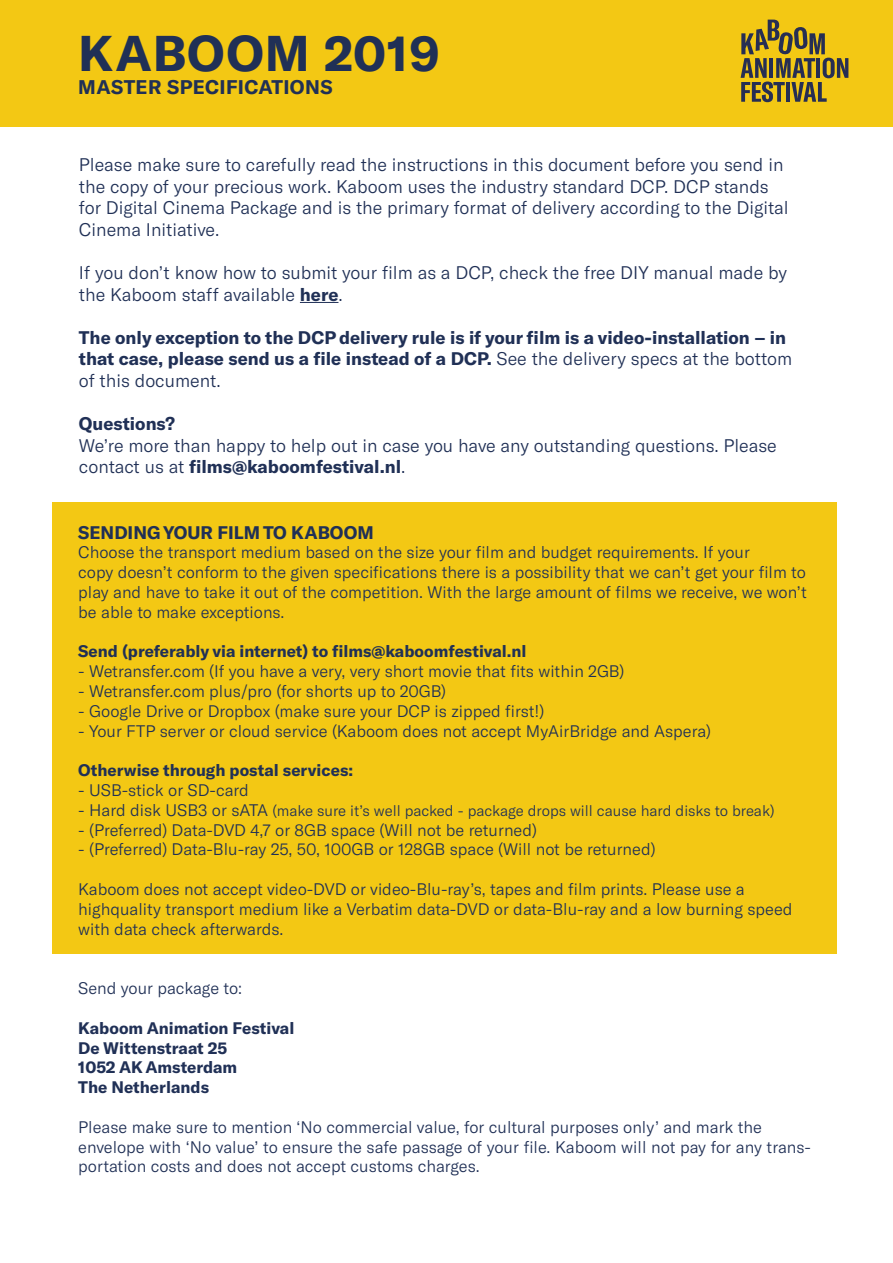
<style>
.page{position:relative;width:893px;height:1263px;background:#fff}
.page>*{position:absolute;margin:0;border:0;box-sizing:border-box;transform-origin:0 0}
.t1{font:700 49.5px "GT America";letter-spacing:.02em;color:#203056}
.t2{font:700 19.5px "GT America";letter-spacing:.02em;color:#203056}
.t3{font:300 18px/21.6px "GT America";color:#203056}
.t4{font:700 18px/21.6px "GT America";color:#203056}
.t5{font:300 16.5px/19.8px "GT America";color:#203056}
.t6{font:700 16.5px/19.8px "GT America";color:#203056}
.t7{font:300 15px "GT America";color:#203056}
.s1{font-weight:700}
.s2{font-weight:300}
.s3{font-size:16.5px}
</style>
<div class="page">
<hr style="left:300px;top:302px;width:38px;height:1px;background:#203056">
<div style="left:52px;top:503px;width:785px;height:451px;background:#f3c814"></div>
<div style="left:0;top:0;width:893px;height:126px;background:#f3c814"></div>
<svg style="left:741px;top:20px;width:107px;height:82px"></svg>
<h1 class="t1" style="left:78px;top:23px;width:363px">KABOOM 2019</h1>
<p class="t2" style="left:78px;top:75px;width:256px">MASTER SPECIFICATIONS</p>
<p class="t3" style="left:79px;top:154px;width:711px">Please make sure to carefully read the instructions in this document before you send in the copy of your precious work. Kaboom uses the industry standard DCP. DCP stands for Digital Cinema Package and is the primary format of delivery according to the Digital Cinema Initiative.</p>
<p class="t3" style="left:79px;top:262px;width:709px">If you don’t know how to submit your film as a DCP, check the free DIY manual made by the Kaboom staff available <span class="s1">here</span>.</p>
<p class="t4" style="left:79px;top:326px;width:715px">The only exception to the DCP delivery rule is if your film is a video-installation – in that case, please send us a file instead of a DCP. <span class="s2">See the delivery specs at the bottom of this document.</span></p>
<p class="t4" style="left:79px;top:413px;width:98px">Questions?</p>
<p class="t3" style="left:79px;top:435px;width:699px">We’re more than happy to help out in case you have any outstanding questions. Please contact us at <span class="s1">films@kaboomfestival.nl</span>.</p>
<p class="t4" style="left:78px;top:521px;width:297px">SENDING YOUR FILM TO KABOOM</p>
<p class="t5" style="left:78px;top:543px;width:730px">Choose the transport medium based on the size your film and budget requirements. If your<br>copy doesn’t conform to the given specifications there is a possibility that we can’t get your film to play and have to take it out of the competition. With the large amount of films we receive, we won’t be able to make exceptions.</p>
<p class="t6" style="left:78px;top:641px;width:450px">Send (preferably via internet) to films@kaboomfestival.nl</p>
<p class="t5" style="left:78px;top:662px;width:548px">- Wetransfer.com (If you have a very, very short movie that fits within 2GB)</p>
<p class="t5" style="left:78px;top:681px;width:369px">- Wetransfer.com plus/pro (for shorts up to 20GB)</p>
<p class="t5" style="left:78px;top:701px;width:468px">- Google Drive or Dropbox (make sure your DCP is zipped first!)</p>
<p class="t5" style="left:78px;top:721px;width:634px">- Your FTP server or cloud service (Kaboom does not accept MyAirBridge and Aspera)</p>
<p class="t6" style="left:78px;top:760px;width:276px">Otherwise through postal services:</p>
<p class="t5" style="left:78px;top:780px;width:172px">- USB-stick or SD-card</p>
<p class="t7" style="left:78px;top:802px;width:698px"><span class="s3">- Hard disk USB3 or sATA</span> (make sure it’s well packed - package drops will cause hard disks to break)</p>
<p class="t5" style="left:78px;top:820px;width:460px">- (Preferred) Data-DVD 4,7 or 8GB space (Will not be returned)</p>
<p class="t5" style="left:78px;top:840px;width:579px">- (Preferred) Data-Blu-ray 25, 50, 100GB or 128GB space (Will not be returned)</p>
<p class="t5" style="left:78px;top:879px;width:716px">Kaboom does not accept video-DVD or video-Blu-ray’s, tapes and film prints. Please use a highquality transport medium like a Verbatim data-DVD or data-Blu-ray and a low burning speed with data check afterwards.</p>
<p class="t5" style="left:78px;top:978px;width:165px">Send your package to:</p>
<p class="t6" style="left:78px;top:1018px;width:218px">Kaboom Animation Festival<br>De Wittenstraat 25<br>1052 AK Amsterdam<br>The Netherlands</p>
<p class="t5" style="left:78px;top:1117px;width:734px">Please make sure to mention ‘No commercial value, for cultural purposes only’ and mark the envelope with ‘No value’ to ensure the safe passage of your file. Kaboom will not pay for any trans&shy;portation costs and does not accept customs charges.</p>
</div>
